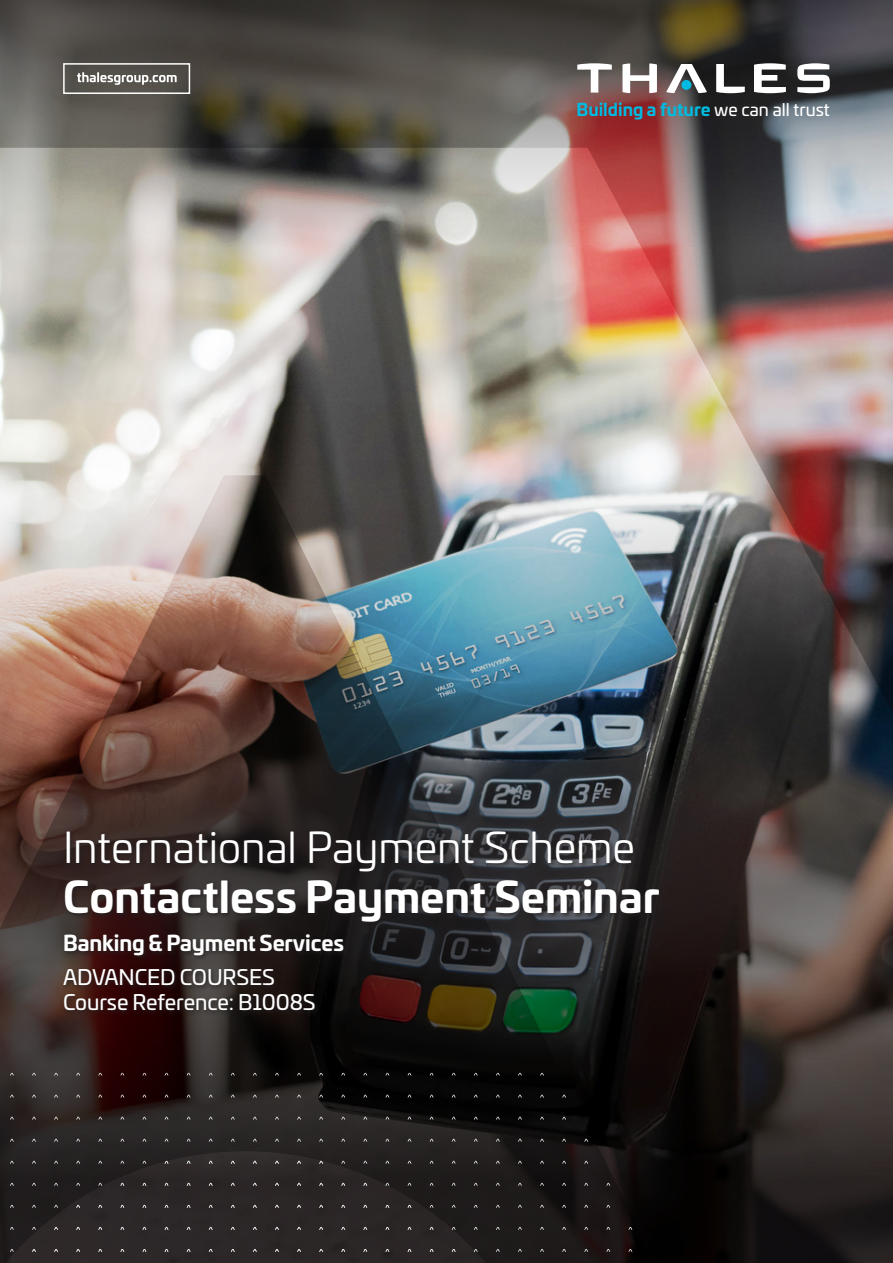
<style>
.page{position:relative;width:893px;height:1263px;background:#fff}
.page>*{position:absolute;margin:0;border:0;box-sizing:border-box;transform-origin:0 0}
.t1{font:42px/50.4px "Univia Pro";letter-spacing:-.005em;color:#fff}
.t2{font:21px "Univia Pro";letter-spacing:-.005em;color:#fff}
.t3{font:700 21px "Univia Pro";letter-spacing:-.005em;color:#fff}
.t4{font:700 17.1px "Univia Pro";color:#00badf}
.s1{font-weight:400;color:#fff}
.s2{font-weight:700}
</style>
<div class="page">
<svg style="left:0;top:0;width:893px;height:148px;background:#524b46"></svg>
<img style="left:0;top:148px;width:893px;height:1115px">
<svg style="left:77px;top:72px;width:100px;height:13px"></svg>
<div style="left:63px;top:63px;width:127px;height:31px;border:2px solid #fff"></div>
<div style="left:62px;top:829px;width:603px;height:188px;background:#231f20;opacity:.9"></div>
<svg style="left:797px;top:63px;width:33px;height:30px"></svg>
<svg style="left:754px;top:63px;width:32px;height:30px"></svg>
<svg style="left:716px;top:64px;width:29px;height:29px"></svg>
<svg style="left:666px;top:64px;width:41px;height:29px"></svg>
<div style="left:681px;top:80px;width:10px;height:10px;background:#00badf;border-radius:50%"></div>
<svg style="left:622px;top:64px;width:35px;height:29px"></svg>
<svg style="left:577px;top:63px;width:35px;height:30px"></svg>
<p class="t4" style="left:576px;top:96px;width:255px">Building a future <span class="s1">we can all trust</span></p>
<p class="t1" style="left:63px;top:820px;width:598px">International Payment Scheme<br><span class="s2">Contactless Payment Seminar</span></p>
<p class="t3" style="left:63px;top:926px;width:282px">Banking &amp; Payment Services</p>
<p class="t2" style="left:63px;top:961px;width:213px">ADVANCED COURSES</p>
<p class="t2" style="left:63px;top:987px;width:254px">Course Reference: B1008S</p>
</div>
